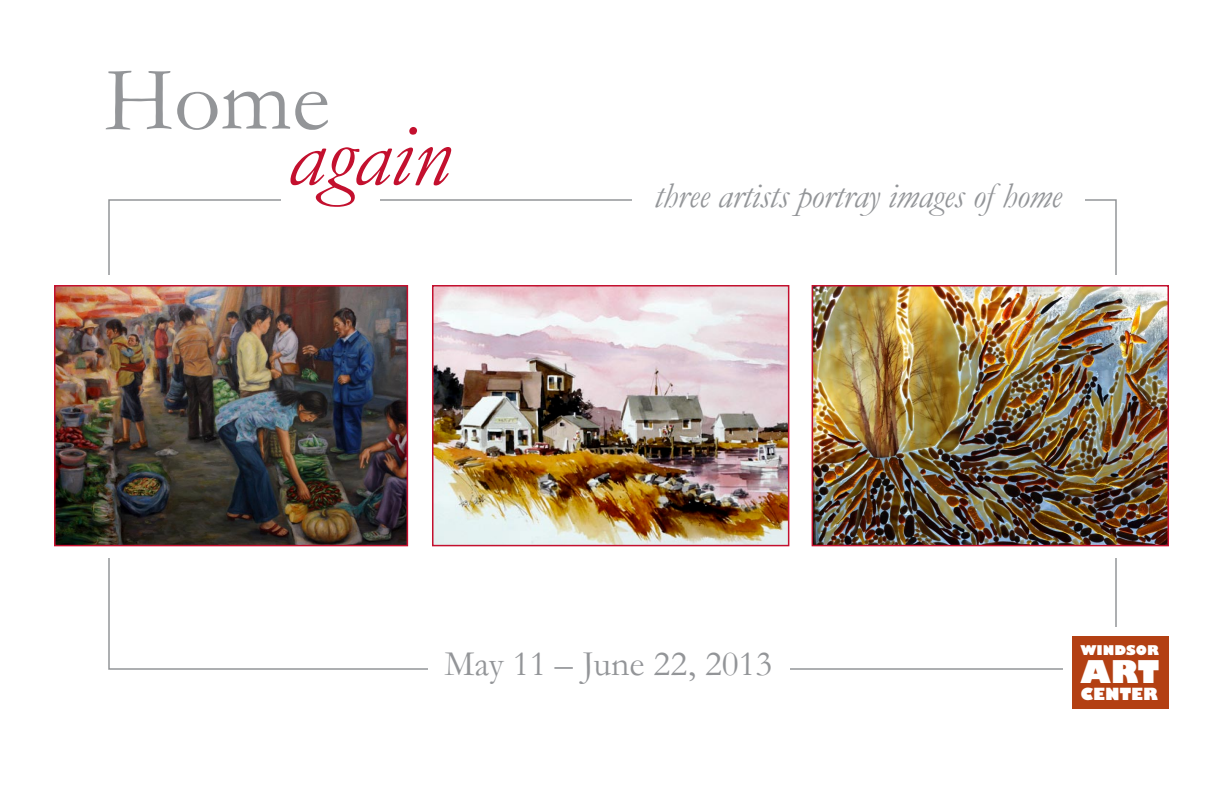
<style>
.page{position:relative;width:1224px;height:792px;background:#fff}
.page>*{position:absolute;margin:0;border:0;box-sizing:border-box;transform-origin:0 0}
.t1{font:italic 92px "Garamond";color:#c3102e}
.t2{font:92px "Garamond";color:#939598}
.t3{font:italic 36px "Garamond";letter-spacing:-.01em;color:#939598}
.t4{font:36px "Garamond";color:#939598}
.t5{font:800 30.8px "Gill Sans";color:#fff}
.t6{font:800 16.4px "Gill Sans";color:#fff}
.t7{font:800 13.2px "Gill Sans";color:#fff}
</style>
<div class="page">
<div style="left:1072px;top:636px;width:96px;height:73px;background:#b34013"></div>
<img style="left:435px;top:288px;width:351px;height:255px">
<div style="left:432px;top:285px;width:357px;height:261px;border:2px solid #c3102e"></div>
<img style="left:57px;top:288px;width:348px;height:255px">
<div style="left:54px;top:285px;width:354px;height:261px;border:2px solid #c3102e"></div>
<img style="left:815px;top:288px;width:351px;height:255px">
<div style="left:812px;top:285px;width:357px;height:261px;border:2px solid #c3102e"></div>
<p class="t2" style="left:104px;top:45px;width:228px">Home</p>
<p class="t1" style="left:287px;top:100px;width:165px">again</p>
<p class="t3" style="left:654px;top:174px;width:409px">three artists portray images of home</p>
<p class="t4" style="left:445px;top:643px;width:329px">May 11 – June 22, 2013</p>
<p class="t7" style="left:1080px;top:642px;width:80px">WINDSOR</p>
<p class="t5" style="left:1080px;top:652px;width:80px">ART</p>
<p class="t6" style="left:1080px;top:684px;width:79px">CENTER</p>
</div>
